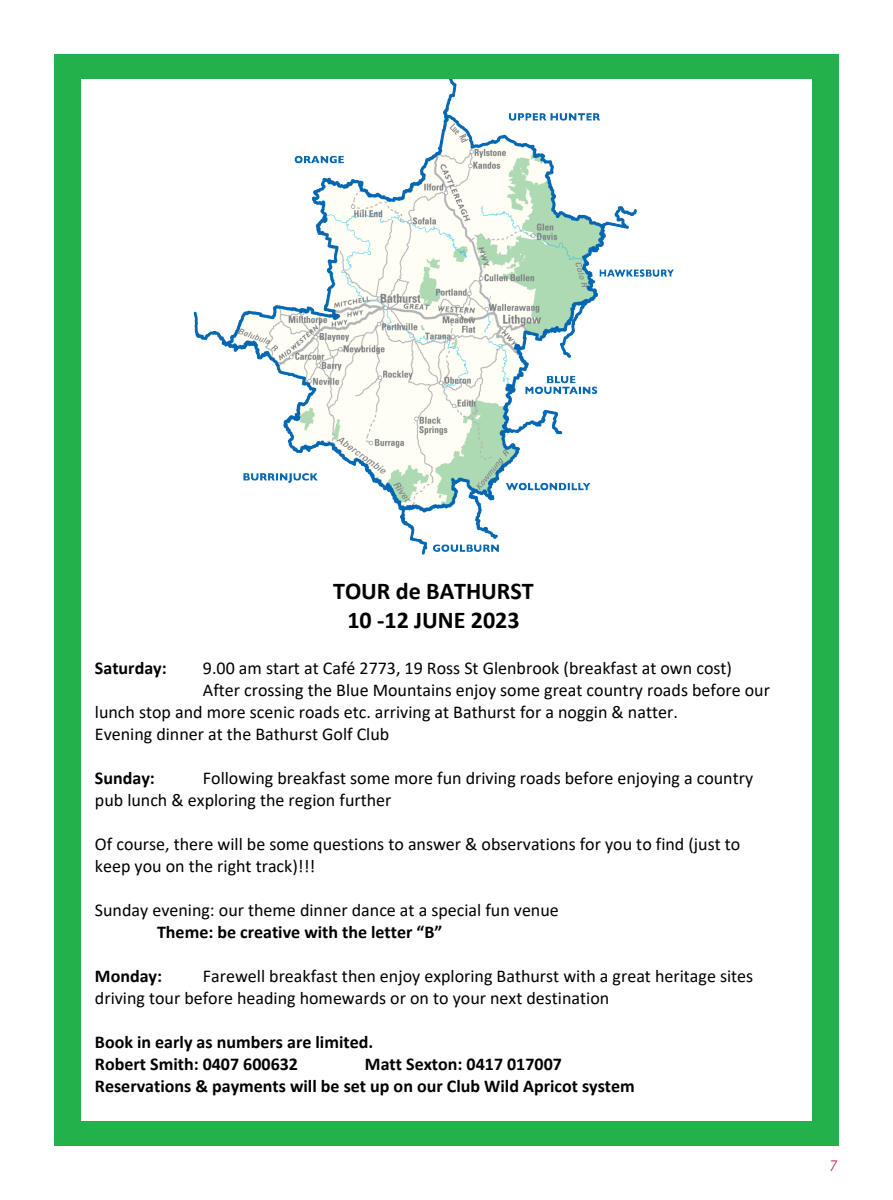
<style>
.page{position:relative;width:893px;height:1200px;background:#fff}
.page>*{position:absolute;margin:0;border:0;box-sizing:border-box;transform-origin:0 0}
.t1{font:700 24.15px/29.1px "Calibri";letter-spacing:-.005em;color:#000;text-align:center}
.t2{font:18px/21.9px "Calibri";color:#000}
.t3{font:700 18px/22.4px "Calibri";color:#000}
.t4{font:italic 300 15px "Avenir";color:#cd1543}
</style>
<div class="page">
<img style="left:194px;top:79px;width:479px;height:475px">
<div style="left:813px;top:54px;width:26px;height:1091px;background:#22b14b"></div>
<div style="left:54px;top:54px;width:26px;height:1091px;background:#22b14b"></div>
<div style="left:80px;top:1120px;width:733px;height:25px;background:#22b14b"></div>
<div style="left:80px;top:54px;width:733px;height:25px;background:#22b14b"></div>
<h1 class="t1" style="left:333px;top:576px;width:202px">TOUR de BATHURST<br>10 -12 JUNE 2023</h1>
<p class="t3" style="left:95px;top:656px;width:73px">Saturday:</p>
<p class="t2" style="left:203px;top:656px;width:531px">9.00 am start at Café 2773, 19 Ross St Glenbrook (breakfast at own cost)</p>
<p class="t2" style="left:203px;top:678px;width:569px">After crossing the Blue Mountains enjoy some great country roads before our</p>
<p class="t2" style="left:95px;top:700px;width:584px">lunch stop and more scenic roads etc. arriving at Bathurst for a noggin &amp; natter.</p>
<p class="t2" style="left:95px;top:722px;width:296px">Evening dinner at the Bathurst Golf Club</p>
<p class="t3" style="left:95px;top:766px;width:61px">Sunday:</p>
<p class="t2" style="left:95px;top:766px;width:660px;text-indent:108px">Following breakfast some more fun driving roads before enjoying a country pub lunch &amp; exploring the region further</p>
<p class="t2" style="left:95px;top:832px;width:647px">Of course, there will be some questions to answer &amp; observations for you to find (just to keep you on the right track)!!!</p>
<p class="t2" style="left:95px;top:898px;width:465px">Sunday evening: our theme dinner dance at a special fun venue</p>
<p class="t3" style="left:157px;top:920px;width:287px">Theme: be creative with the letter “B”</p>
<p class="t3" style="left:95px;top:964px;width:69px">Monday:</p>
<p class="t2" style="left:95px;top:964px;width:660px;text-indent:108px">Farewell breakfast then enjoy exploring Bathurst with a great heritage sites driving tour before heading homewards or on to your next destination</p>
<p class="t3" style="left:95px;top:1030px;width:280px">Book in early as numbers are limited.<br>Robert Smith: 0407 600632</p>
<p class="t3" style="left:95px;top:1052px;width:541px;line-height:21.9px;text-indent:270px">Matt Sexton: 0417 017007<br>Reservations &amp; payments will be set up on our Club Wild Apricot system</p>
<p class="t4" style="left:829px;top:1156px;width:9px">7</p>
</div>
